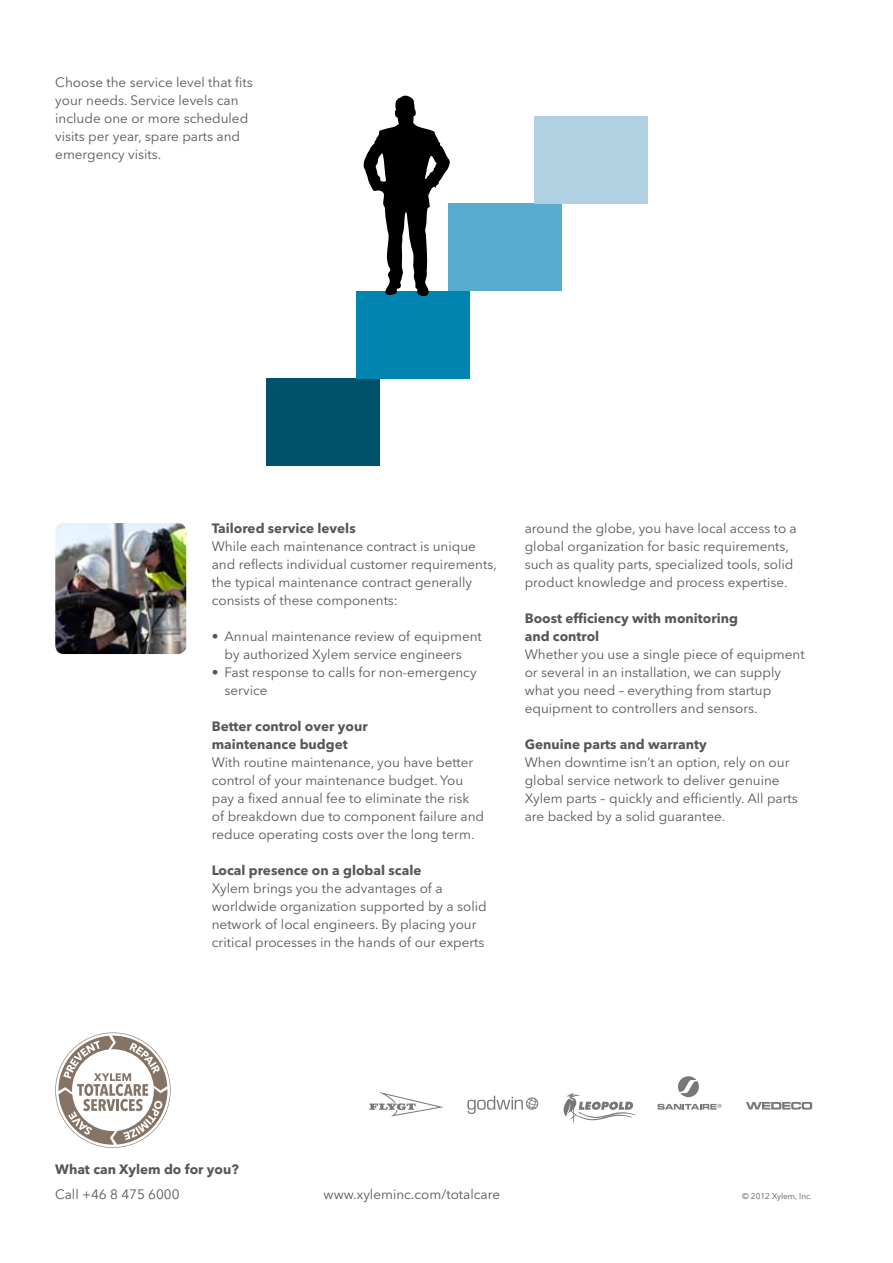
<style>
.page{position:relative;width:893px;height:1263px;background:#fff}
.page>*{position:absolute;margin:0;border:0;box-sizing:border-box;transform-origin:0 0}
.t1{font:13.5px/18px "Avenir Next LT Pro";color:#575756}
.t2{font:700 13.5px/18px "Avenir Next LT Pro";color:#575756}
.t3{font:8.25px "Avenir Next LT Pro";color:#575756}
</style>
<div class="page">
<svg style="left:564px;top:1093px;width:71px;height:30px"></svg>
<svg style="left:369px;top:1092px;width:74px;height:24px"></svg>
<svg style="left:678px;top:1076px;width:21px;height:21px"></svg>
<svg style="left:657px;top:1104px;width:65px;height:6px"></svg>
<svg style="left:746px;top:1102px;width:66px;height:7px"></svg>
<svg style="left:467px;top:1096px;width:71px;height:18px"></svg>
<img style="left:55px;top:523px;width:131px;height:131px">
<svg style="left:55px;top:1032px;width:116px;height:116px"></svg>
<div style="left:266px;top:378px;width:114px;height:88px;background:#00516c"></div>
<div style="left:357px;top:291px;width:113px;height:87px;background:#0085b0"></div>
<div style="left:448px;top:203px;width:114px;height:88px;background:#58adce"></div>
<div style="left:534px;top:116px;width:114px;height:87px;background:#b1d1e2"></div>
<svg style="left:364px;top:95px;width:86px;height:202px"></svg>
<p class="t1" style="left:55px;top:73px;width:199px">Choose the service level that fits your needs. Service levels can include one or more scheduled visits per year, spare parts and emergency visits.</p>
<p class="t2" style="left:212px;top:519px;width:145px">Tailored service levels</p>
<p class="t1" style="left:212px;top:537px;width:287px">While each maintenance contract is unique and reflects individual customer requirements, the typical maintenance contract generally consists of these components:</p>
<p class="t1" style="left:212px;top:627px;width:272px;text-align:center">• Annual maintenance review of equipment by authorized Xylem service engineers</p>
<p class="t1" style="left:225px;top:663px;width:254px;text-indent:-13px">• Fast response to calls for non-emergency service</p>
<p class="t2" style="left:212px;top:717px;width:157px">Better control over your maintenance budget</p>
<p class="t1" style="left:212px;top:753px;width:274px">With routine maintenance, you have better control of your maintenance budget. You pay a fixed annual fee to eliminate the risk of breakdown due to component failure and reduce operating costs over the long term.</p>
<p class="t2" style="left:212px;top:861px;width:211px">Local presence on a global scale</p>
<p class="t1" style="left:212px;top:879px;width:276px">Xylem brings you the advantages of a worldwide organization supported by a solid network of local engineers. By placing your critical processes in the hands of our experts</p>
<p class="t1" style="left:525px;top:519px;width:274px">around the globe, you have local access to a global organization for basic requirements, such as quality parts, specialized tools, solid product knowledge and process expertise.</p>
<p class="t2" style="left:525px;top:609px;width:215px">Boost efficiency with monitoring and control</p>
<p class="t1" style="left:525px;top:645px;width:281px">Whether you use a single piece of equipment or several in an installation, we can supply what you need – everything from startup equipment to controllers and sensors.</p>
<p class="t2" style="left:525px;top:735px;width:183px">Genuine parts and warranty</p>
<p class="t1" style="left:525px;top:753px;width:275px">When downtime isn’t an option, rely on our global service network to deliver genuine Xylem parts – quickly and efficiently. All parts are backed by a solid guarantee.</p>
<p class="t2" style="left:55px;top:1160px;width:185px">What can Xylem do for you?</p>
<p class="t1" style="left:55px;top:1185px;width:126px">Call +46 8 475 6000</p>
<p class="t1" style="left:324px;top:1185px;width:178px">www.xyleminc.com/totalcare</p>
<p class="t3" style="left:742px;top:1191px;width:72px">© 2012 Xylem, Inc.</p>
</div>
